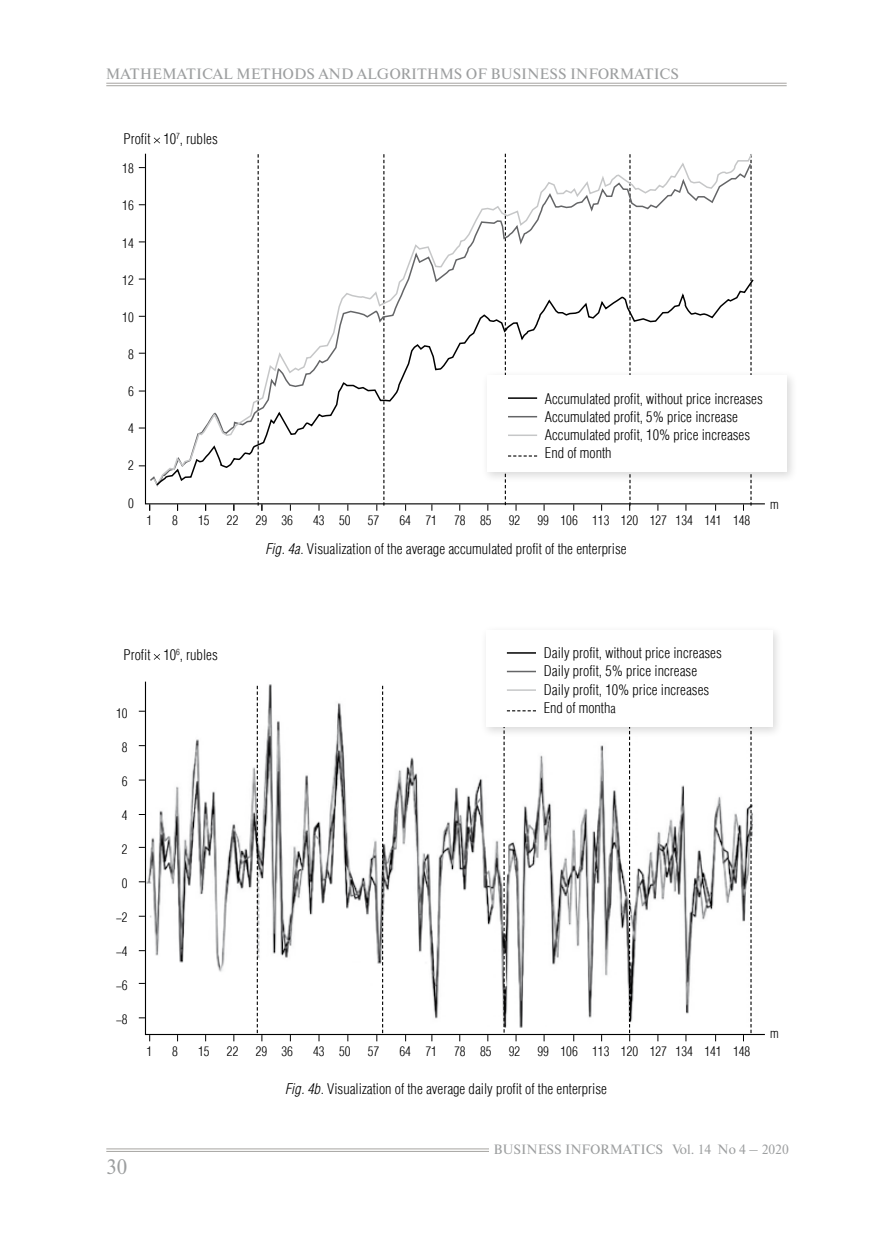
<style>
.page{position:relative;width:893px;height:1234px;background:#fff}
.page>*{position:absolute;margin:0;border:0;box-sizing:border-box;transform-origin:0 0}
.t1{font:21px "Newton C";color:#9c9e9f}
.РИсунок{font:300 15px "Helios Cond";color:#000}
.Рубрика_прав{font:15px "Newton C";color:#9c9e9f}
.Н_РИсунок{font:300 15px "Helios Cond";color:#000}
.Н_РИсунок-2{font:300 13.5px "Helios Cond";color:#000}
.t2{font:13.5px "Newton C";color:#9c9e9f}
.РИСУНОК_ПОДПИСИ{font:300 13.5px "Helios Cond";color:#000}
.s1{font-style:italic}
.s2{font-size:13.5px}
</style>
<div class="page">
<hr style="left:106px;top:1148px;width:383px;height:1px;background:#a6a4a1">
<hr style="left:106px;top:1150px;width:383px;height:1px;background:#a6a4a1">
<hr style="left:106px;top:83px;width:681px;height:1px;background:#a6a4a1">
<hr style="left:106px;top:85px;width:681px;height:1px;background:#a6a4a1">
<svg style="left:154px;top:137px;width:6px;height:6px"></svg>
<svg style="left:154px;top:654px;width:6px;height:5px"></svg>
<svg style="left:144px;top:153px;width:621px;height:352px"></svg>
<svg style="left:750px;top:492px;width:2px;height:13px"></svg>
<svg style="left:383px;top:492px;width:1px;height:13px"></svg>
<svg style="left:629px;top:492px;width:1px;height:18px"></svg>
<svg style="left:258px;top:492px;width:4px;height:18px"></svg>
<svg style="left:152px;top:153px;width:602px;height:335px"></svg>
<svg style="left:155px;top:278px;width:600px;height:209px"></svg>
<div style="left:481px;top:370px;width:317px;height:114px;background:#000;opacity:.15"></div>
<div style="left:487px;top:376px;width:300px;height:96px;background:#fff"></div>
<svg style="left:505px;top:154px;width:32px;height:356px"></svg>
<svg style="left:144px;top:681px;width:621px;height:354px"></svg>
<svg style="left:750px;top:738px;width:2px;height:294px"></svg>
<svg style="left:629px;top:738px;width:1px;height:303px"></svg>
<svg style="left:376px;top:685px;width:7px;height:356px"></svg>
<svg style="left:257px;top:685px;width:5px;height:356px"></svg>
<div style="left:480px;top:625px;width:304px;height:113px;background:#000;opacity:.15"></div>
<div style="left:486px;top:630px;width:286px;height:96px;background:#fff"></div>
<svg style="left:507px;top:652px;width:29px;height:1px"></svg>
<hr style="left:507px;top:670px;width:29px;height:2px;background:#646567">
<svg style="left:503px;top:689px;width:33px;height:352px"></svg>
<p class="Рубрика_прав" style="left:106px;top:65px;width:575px">MATHEMATICAL METHODS AND ALGORITHMS OF BUSINESS INFORMATICS</p>
<p class="РИсунок" style="left:124px;top:130px;width:96px">Profit 10<sup>7</sup>, rubles</p>
<p class="РИСУНОК_ПОДПИСИ" style="left:122px;top:161px;width:13px">18</p>
<p class="РИСУНОК_ПОДПИСИ" style="left:122px;top:198px;width:13px">16</p>
<p class="РИСУНОК_ПОДПИСИ" style="left:122px;top:235px;width:13px">14</p>
<p class="РИСУНОК_ПОДПИСИ" style="left:122px;top:272px;width:13px">12</p>
<p class="РИСУНОК_ПОДПИСИ" style="left:122px;top:310px;width:13px">10</p>
<p class="РИСУНОК_ПОДПИСИ" style="left:128px;top:347px;width:7px">8</p>
<p class="РИСУНОК_ПОДПИСИ" style="left:128px;top:384px;width:7px">6</p>
<p class="РИСУНОК_ПОДПИСИ" style="left:128px;top:421px;width:7px">4</p>
<p class="РИСУНОК_ПОДПИСИ" style="left:128px;top:458px;width:7px">2</p>
<p class="РИСУНОК_ПОДПИСИ" style="left:128px;top:495px;width:7px">0</p>
<p class="РИсунок" style="left:545px;top:390px;width:219px">Accumulated profit, without price increases</p>
<p class="РИсунок" style="left:545px;top:408px;width:195px">Accumulated profit, 5% price increase</p>
<p class="РИсунок" style="left:545px;top:426px;width:207px">Accumulated profit, 10% price increases</p>
<p class="РИсунок" style="left:545px;top:444px;width:68px">End of month</p>
<p class="Н_РИсунок-2" style="left:146px;top:513px;width:7px">1</p>
<p class="Н_РИсунок-2" style="left:172px;top:513px;width:7px">8</p>
<p class="Н_РИсунок-2" style="left:198px;top:513px;width:13px">15</p>
<p class="Н_РИсунок-2" style="left:227px;top:513px;width:13px">22</p>
<p class="Н_РИсунок-2" style="left:256px;top:513px;width:39px">29 36</p>
<p class="Н_РИсунок-2" style="left:313px;top:513px;width:39px">43 50</p>
<p class="Н_РИсунок-2" style="left:368px;top:513px;width:13px">57</p>
<p class="Н_РИсунок-2" style="left:399px;top:513px;width:39px">64 71</p>
<p class="Н_РИсунок-2" style="left:454px;top:513px;width:39px">78 85</p>
<p class="Н_РИсунок-2" style="left:509px;top:513px;width:13px">92</p>
<p class="Н_РИсунок-2" style="left:537px;top:513px;width:214px">99 106 113 120 127 134 141 148</p>
<p class="РИсунок" style="left:266px;top:540px;width:362px"><span class="s1">Fig. 4а</span>. Visualization of the average accumulated profit of the enterprise</p>
<p class="Н_РИсунок-2" style="left:770px;top:497px;width:10px">m</p>
<p class="РИсунок" style="left:124px;top:646px;width:96px">Profit 10<sup>6</sup>, rubles</p>
<p class="РИСУНОК_ПОДПИСИ" style="left:116px;top:705px;width:13px">10</p>
<p class="РИСУНОК_ПОДПИСИ" style="left:122px;top:739px;width:7px">8</p>
<p class="РИСУНОК_ПОДПИСИ" style="left:122px;top:773px;width:7px">6</p>
<p class="РИСУНОК_ПОДПИСИ" style="left:122px;top:807px;width:7px">4</p>
<p class="РИСУНОК_ПОДПИСИ" style="left:122px;top:841px;width:7px">2</p>
<p class="РИСУНОК_ПОДПИСИ" style="left:122px;top:875px;width:7px">0</p>
<p class="РИСУНОК_ПОДПИСИ" style="left:116px;top:909px;width:13px">-2</p>
<p class="РИСУНОК_ПОДПИСИ" style="left:116px;top:943px;width:13px">-4</p>
<p class="РИСУНОК_ПОДПИСИ" style="left:116px;top:977px;width:13px">-6</p>
<p class="РИСУНОК_ПОДПИСИ" style="left:116px;top:1011px;width:13px">-8</p>
<p class="РИсунок" style="left:544px;top:645px;width:180px">Daily profit, without price increases</p>
<p class="РИсунок" style="left:544px;top:663px;width:155px">Daily profit, 5% price increase</p>
<p class="РИсунок" style="left:544px;top:681px;width:167px">Daily profit, 10% price increases</p>
<p class="Н_РИсунок" style="left:544px;top:699px;width:73px">End of month<span class="s2">а</span></p>
<p class="Н_РИсунок-2" style="left:146px;top:1043px;width:7px">1</p>
<p class="Н_РИсунок-2" style="left:172px;top:1043px;width:7px">8</p>
<p class="Н_РИсунок-2" style="left:198px;top:1043px;width:13px">15</p>
<p class="Н_РИсунок-2" style="left:227px;top:1043px;width:13px">22</p>
<p class="Н_РИсунок-2" style="left:256px;top:1043px;width:39px">29 36</p>
<p class="Н_РИсунок-2" style="left:313px;top:1043px;width:39px">43 50</p>
<p class="Н_РИсунок-2" style="left:368px;top:1043px;width:13px">57</p>
<p class="Н_РИсунок-2" style="left:399px;top:1043px;width:39px">64 71</p>
<p class="Н_РИсунок-2" style="left:454px;top:1043px;width:39px">78 85</p>
<p class="Н_РИсунок-2" style="left:509px;top:1043px;width:13px">92</p>
<p class="Н_РИсунок-2" style="left:537px;top:1043px;width:214px">99 106 113 120 127 134 141 148</p>
<p class="РИсунок" style="left:286px;top:1079px;width:323px"><span class="s1">Fig. 4b</span>. Visualization of the average daily profit of the enterprise</p>
<p class="Н_РИсунок-2" style="left:770px;top:1025px;width:10px">m</p>
<h1 class="t1" style="left:106px;top:1154px;width:23px">30</h1>
<p class="t2" style="left:493px;top:1141px;width:297px">BUSINESS INFORMATICS Vol. 14 No 4 – 2020</p>
</div>
